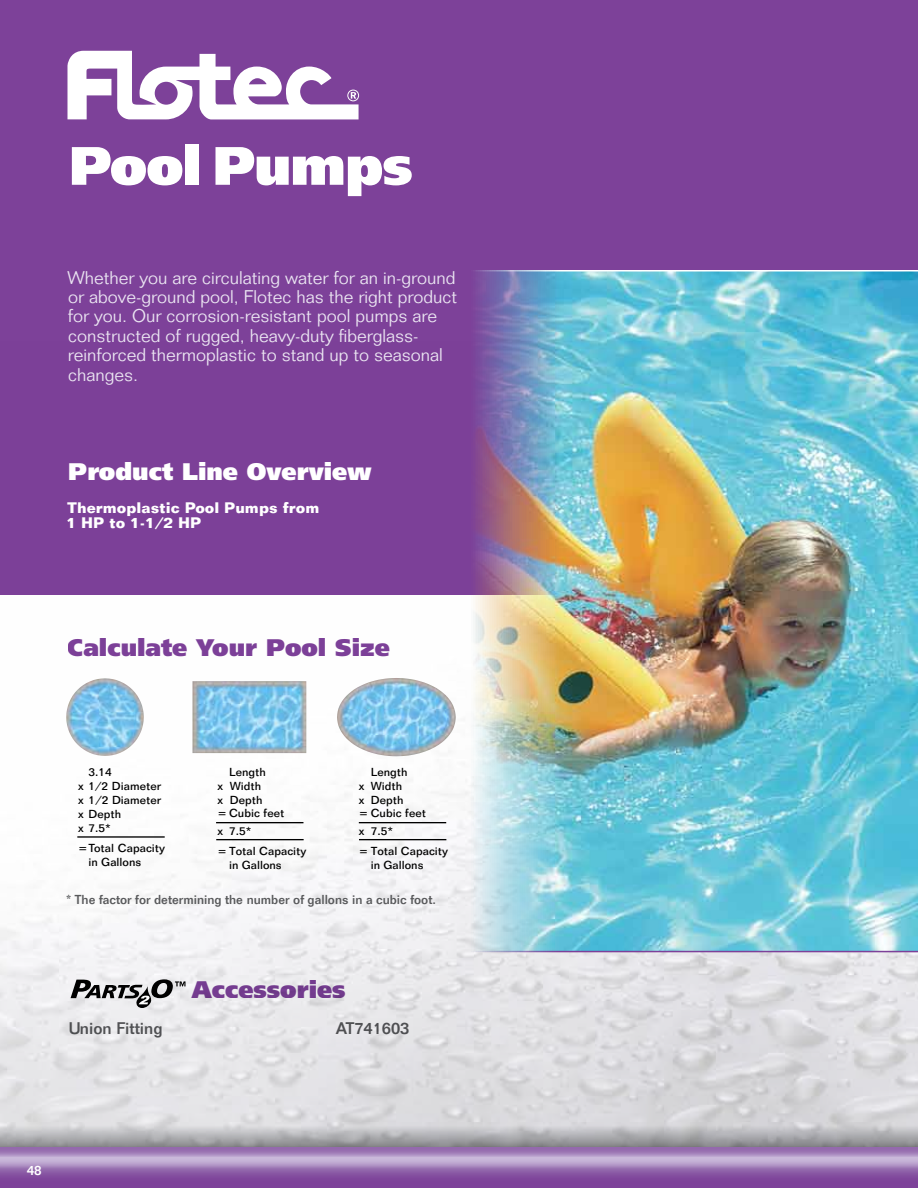
<style>
.page{position:relative;width:918px;height:1188px;background:#fff}
.page>*{position:absolute;margin:0;border:0;box-sizing:border-box;transform-origin:0 0}
.t1{font:900 54px "Frutiger";letter-spacing:-.01em;color:#fff}
.t2{font:900 24px "Frutiger";color:#7d4199}
.t3{font:900 24px "Frutiger";color:#fff}
.t4{font:300 18px/19.5px "Folio LT";color:#eae4f1}
.t5{font:500 16.5px "Folio LT";color:#58595b}
.t6{font:700 15px/15px "Folio BT";color:#fff}
.t7{font:500 13.5px "Folio LT";color:#fff}
.t8{font:500 12.75px "Folio LT";color:#58595b}
.t9{font:500 11.4px/13.6px "Folio BT";color:#000}
</style>
<div class="page">
<svg style="left:0;top:1125px;width:917px;height:23px;background:#adabb1"></svg>
<svg style="left:917px;top:1125px;width:1px;height:23px"></svg>
<div style="left:0;top:0;width:918px;height:595px;background:#7d4199"></div>
<svg style="left:0;top:1148px;width:918px;height:40px;background:#9a70b2"></svg>
<svg style="left:71px;top:979px;width:114px;height:29px"></svg>
<img style="left:469px;top:272px;width:449px;height:679px">
<hr style="left:469px;top:951px;width:449px;height:1px;background:#7d4199">
<hr style="left:216px;top:822px;width:87px;height:1px;background:#000">
<hr style="left:216px;top:839px;width:88px;height:1px;background:#000">
<hr style="left:77px;top:836px;width:88px;height:2px;background:#000">
<hr style="left:359px;top:822px;width:87px;height:1px;background:#000">
<hr style="left:359px;top:839px;width:87px;height:1px;background:#000">
<img style="left:66px;top:678px;width:78px;height:78px">
<img style="left:192px;top:681px;width:114px;height:72px">
<img style="left:337px;top:678px;width:119px;height:78px">
<hr style="left:469px;top:270px;width:449px;height:2px;background:#fff">
<svg style="left:68px;top:51px;width:291px;height:68px"></svg>
<h1 class="t1" style="left:69px;top:133px;width:345px">Pool Pumps</h1>
<p class="t4" style="left:68px;top:267px;width:391px">Whether you are circulating water for an in-ground or above-ground pool, Flotec has the right product for you. Our corrosion-resistant pool pumps are constructed of rugged, heavy-duty fiberglass&shy;reinforced thermoplastic to stand up to seasonal changes.</p>
<h2 class="t3" style="left:68px;top:457px;width:305px">Product Line Overview</h2>
<p class="t6" style="left:66px;top:500px;width:255px">Thermoplastic Pool Pumps from<br>1 HP to 1-1/2 HP</p>
<h2 class="t2" style="left:68px;top:633px;width:324px">Calculate Your Pool Size</h2>
<p class="t9" style="left:78px;top:765px;width:85px;text-indent:10px">3.14<br>x 1/2 Diameter x 1/2 Diameter x Depth<br>x 7.5*</p>
<p class="t9" style="left:89px;top:841px;width:78px;text-indent:-10px">=Total Capacity in Gallons</p>
<p class="t9" style="left:218px;top:765px;width:68px;text-indent:12px">Length<br>x Width<br>x Depth<br>= Cubic feet</p>
<p class="t9" style="left:218px;top:821px;width:90px;line-height:19.8px">x 7.5*<br>= Total Capacity</p>
<p class="t9" style="left:229px;top:858px;width:54px">in Gallons</p>
<p class="t9" style="left:359px;top:765px;width:69px;text-indent:12px">Length<br>x Width<br>x Depth<br>= Cubic feet</p>
<p class="t9" style="left:359px;top:821px;width:91px;line-height:19.8px">x 7.5*<br>= Total Capacity</p>
<p class="t9" style="left:371px;top:858px;width:54px">in Gallons</p>
<p class="t8" style="left:66px;top:891px;width:371px">* The factor for determining the number of gallons in a cubic foot.</p>
<h2 class="t2" style="left:192px;top:975px;width:155px">Accessories</h2>
<p class="t5" style="left:68px;top:1019px;width:96px">Union Fitting</p>
<p class="t5" style="left:336px;top:1019px;width:75px">AT741603</p>
<p class="t7" style="left:27px;top:1162px;width:17px">48</p>
</div>
